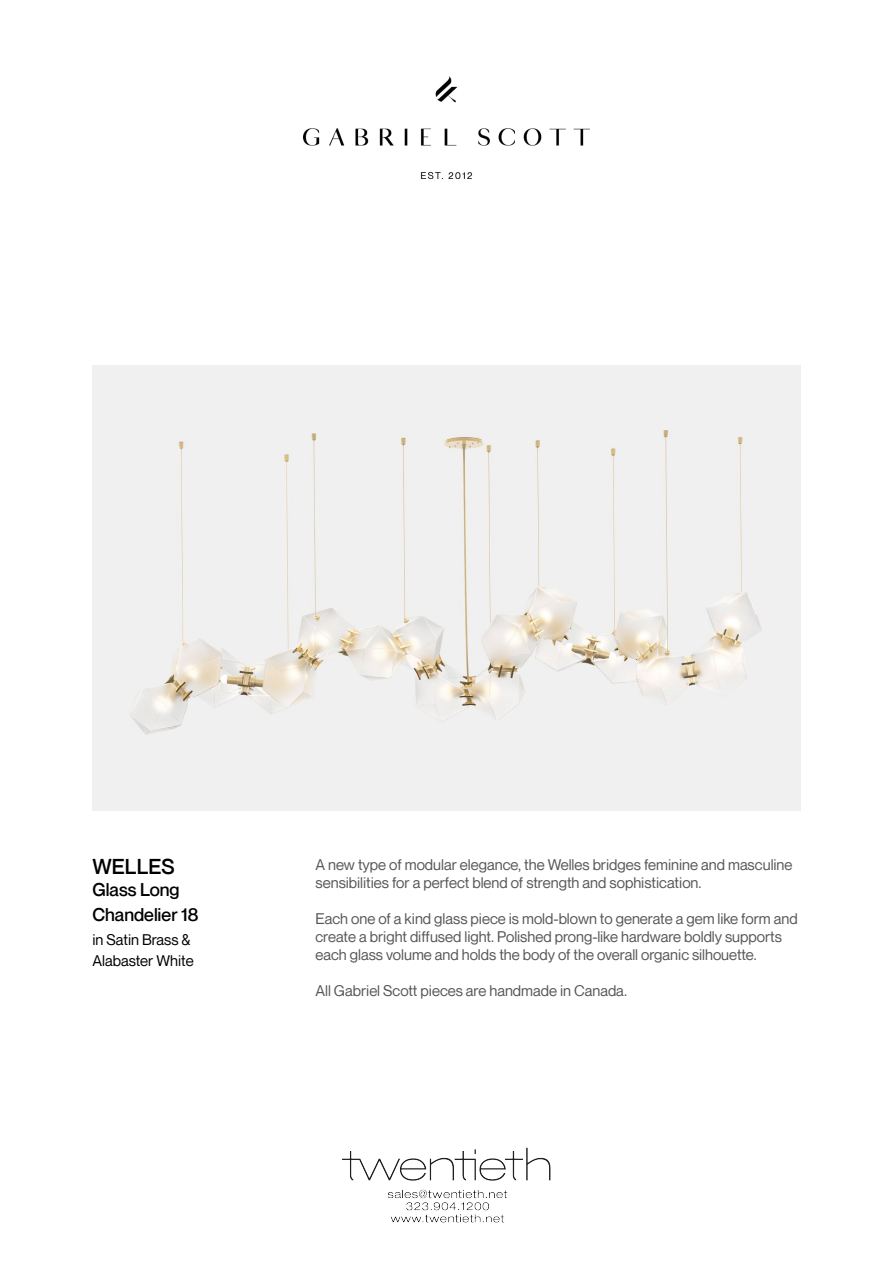
<style>
.page{position:relative;width:893px;height:1263px;background:#fff}
.page>*{position:absolute;margin:0;border:0;box-sizing:border-box;transform-origin:0 0}
.t1{font:500 21px "Neue Montreal";color:#000}
.t2{font:500 18px/25.2px "Neue Montreal";color:#000}
.t3{font:15px/18px "Neue Montreal";color:#575756}
.t4{font:15px/21px "Neue Montreal";color:#000}
</style>
<div class="page">
<img style="left:304px;top:77px;width:285px;height:102px">
<img style="left:92px;top:366px;width:708px;height:444px">
<img style="left:342px;top:1147px;width:209px;height:76px">
<h1 class="t1" style="left:92px;top:854px;width:84px">WELLES</h1>
<p class="t2" style="left:92px;top:877px;width:107px">Glass Long<br>Chandelier 18</p>
<p class="t4" style="left:92px;top:929px;width:103px">in Satin Brass &amp;<br>Alabaster White</p>
<p class="t3" style="left:315px;top:855px;width:478px">A new type of modular elegance, the Welles bridges feminine and masculine sensibilities for a perfect blend of strength and sophistication.</p>
<p class="t3" style="left:315px;top:909px;width:484px">Each one of a kind glass piece is mold-blown to generate a gem like form and create a bright diffused light. Polished prong-like hardware boldly supports each glass volume and holds the body of the overall organic silhouette.</p>
<p class="t3" style="left:315px;top:981px;width:313px">All Gabriel Scott pieces are handmade in Canada.</p>
</div>
